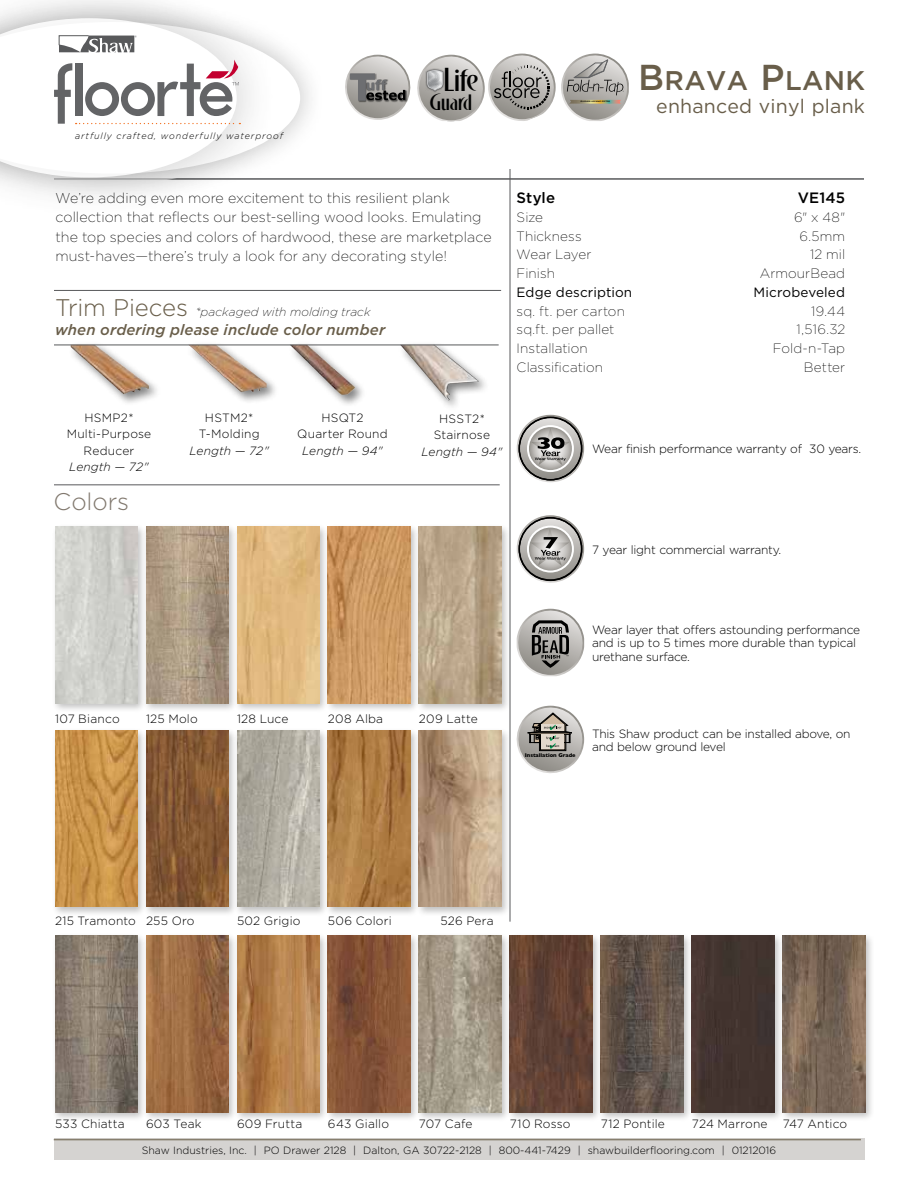
<style>
.page{position:relative;width:918px;height:1188px;background:#fff}
.page>*{position:absolute;margin:0;border:0;box-sizing:border-box;transform-origin:0 0}
.t1{font:32.4px "Bandolero";color:#000}
.t2{font:500 27px "Gotham";letter-spacing:.015em;color:#695e4a}
.t3{font:300 24px "Gotham";letter-spacing:-.005em;color:#81786e}
.t4{font:23.25px "Bandolero";letter-spacing:-.005em;color:#000}
.t5{font:19.5px "Gotham";letter-spacing:.01em;color:#695e4a}
.t6{font:italic 500 15px "Gotham";letter-spacing:.01em;color:#695e4a}
.t7{font:500 15px "Gotham";letter-spacing:.005em;color:#000}
.t8{font:200 14.25px/19.5px "Gotham";letter-spacing:.005em;color:#000}
.t9{font:200 13.5px "Gotham";letter-spacing:.01em;color:#000}
.t10{font:13.5px "Gotham";letter-spacing:.01em;color:#000}
.t11{font:300 12px/13.5px "Gotham";letter-spacing:-.02em;color:#000}
.t12{font:300 12px/16.5px "Gotham";letter-spacing:.02em;color:#000;text-align:center}
.t13{font:300 12px/16.5px "Gotham";letter-spacing:.015em;color:#000;text-align:center}
.t14{font:italic 300 12px "Gotham";letter-spacing:.005em;color:#000}
.t15{font:italic 200 12px "Gotham";letter-spacing:.01em;color:#000}
.t16{font:300 12px "Gotham";letter-spacing:.01em;color:#000}
.t17{font:300 12px "Gotham";letter-spacing:.005em;color:#000}
.t18{font:300 10.5px "Gotham";color:#000}
.t19{font:italic 300 9px "Gotham";letter-spacing:.1em;color:#000}
.t20{font:700 5.55px "Gill Sans";color:#000}
.t21{font:700 1.95px "Gill Sans Std";color:#000}
.s1{font-size:36px}
.s2{font-weight:300;font-style:normal;font-size:24px;color:#695e4a}
</style>
<div class="page">
<hr style="left:54px;top:178px;width:810px;height:2px;background:#58595b">
<svg style="left:345px;top:53px;width:284px;height:69px"></svg>
<div style="left:0;top:0;width:327px;height:201px;background:#000;opacity:.46"></div>
<svg style="left:281px;top:22px;width:19px;height:152px"></svg>
<div style="left:0;top:0;width:281px;height:223px;background:#000;opacity:.29"></div>
<svg style="left:0;top:18px;width:240px;height:159px"></svg>
<div style="left:416px;top:728px;width:95px;height:189px;background:#000;opacity:.25"></div>
<img style="left:420px;top:730px;width:81px;height:177px">
<div style="left:598px;top:933px;width:95px;height:190px;background:#000;opacity:.25"></div>
<img style="left:602px;top:936px;width:81px;height:176px">
<div style="left:52px;top:933px;width:95px;height:190px;background:#000;opacity:.25"></div>
<img style="left:55px;top:936px;width:82px;height:176px">
<div style="left:234px;top:933px;width:95px;height:190px;background:#000;opacity:.25"></div>
<img style="left:238px;top:936px;width:81px;height:176px">
<div style="left:54px;top:1139px;width:810px;height:21px;background:#d5d3d1"></div>
<hr style="left:54px;top:1139px;width:807px;height:1px;background:#877f6e">
<div style="left:325px;top:933px;width:95px;height:190px;background:#000;opacity:.25"></div>
<img style="left:328px;top:936px;width:82px;height:176px">
<div style="left:507px;top:933px;width:95px;height:190px;background:#000;opacity:.25"></div>
<img style="left:511px;top:936px;width:81px;height:176px">
<div style="left:780px;top:933px;width:95px;height:190px;background:#000;opacity:.25"></div>
<img style="left:784px;top:936px;width:81px;height:176px">
<div style="left:325px;top:524px;width:95px;height:190px;background:#000;opacity:.25"></div>
<img style="left:329px;top:527px;width:81px;height:176px">
<div style="left:52px;top:728px;width:95px;height:189px;background:#000;opacity:.25"></div>
<img style="left:55px;top:730px;width:82px;height:177px">
<div style="left:143px;top:524px;width:95px;height:190px;background:#000;opacity:.25"></div>
<img style="left:147px;top:527px;width:81px;height:176px">
<div style="left:234px;top:728px;width:95px;height:189px;background:#000;opacity:.25"></div>
<img style="left:238px;top:730px;width:81px;height:177px">
<div style="left:143px;top:933px;width:95px;height:190px;background:#000;opacity:.25"></div>
<img style="left:146px;top:936px;width:82px;height:176px">
<div style="left:416px;top:933px;width:95px;height:190px;background:#000;opacity:.25"></div>
<img style="left:419px;top:936px;width:82px;height:176px">
<div style="left:689px;top:933px;width:95px;height:190px;background:#000;opacity:.25"></div>
<img style="left:692px;top:936px;width:82px;height:176px">
<div style="left:234px;top:524px;width:95px;height:190px;background:#000;opacity:.25"></div>
<img style="left:237px;top:527px;width:82px;height:176px">
<div style="left:416px;top:524px;width:95px;height:190px;background:#000;opacity:.25"></div>
<img style="left:419px;top:527px;width:82px;height:176px">
<div style="left:143px;top:728px;width:95px;height:189px;background:#000;opacity:.25"></div>
<img style="left:146px;top:730px;width:82px;height:177px">
<div style="left:325px;top:728px;width:95px;height:189px;background:#000;opacity:.25"></div>
<img style="left:328px;top:730px;width:82px;height:177px">
<div style="left:52px;top:524px;width:95px;height:190px;background:#000;opacity:.25"></div>
<img style="left:55px;top:527px;width:82px;height:176px">
<hr style="left:510px;top:169px;width:1px;height:753px;background:#58595b">
<svg style="left:516px;top:705px;width:69px;height:68px"></svg>
<svg style="left:516px;top:414px;width:69px;height:68px"></svg>
<svg style="left:516px;top:608px;width:69px;height:68px"></svg>
<div style="left:186px;top:341px;width:93px;height:63px;background:#000;opacity:.5"></div>
<img style="left:188px;top:346px;width:79px;height:46px">
<div style="left:288px;top:341px;width:79px;height:66px;background:#000;opacity:.5"></div>
<img style="left:290px;top:346px;width:65px;height:49px">
<div style="left:398px;top:341px;width:92px;height:71px;background:#000;opacity:.5"></div>
<img style="left:400px;top:346px;width:78px;height:54px">
<div style="left:68px;top:341px;width:93px;height:65px;background:#000;opacity:.5"></div>
<img style="left:71px;top:346px;width:70px;height:48px">
<hr style="left:54px;top:345px;width:445px;height:1px;background:#58595b">
<hr style="left:54px;top:485px;width:446px;height:1px;background:#58595b">
<hr style="left:54px;top:290px;width:447px;height:1px;background:#58595b">
<svg style="left:516px;top:515px;width:69px;height:68px"></svg>
<p class="t19" style="left:75px;top:130px;width:209px">artfully crafted, wonderfully waterproof</p>
<h1 class="t1" style="left:444px;top:62px;width:36px">Life</h1>
<h3 class="t4" style="left:430px;top:89px;width:44px">Guard</h3>
<p class="t21" style="left:580px;top:101px;width:31px">GLUELESS LOCKING SYSTEM</p>
<h2 class="t2" style="left:638px;top:63px;width:228px"><span class="s1">B</span>RAVA <span class="s1">P</span>LANK</h2>
<h3 class="t5" style="left:656px;top:94px;width:210px">enhanced vinyl plank</h3>
<p class="t8" style="left:56px;top:187px;width:438px">We’re adding even more excitement to this resilient plank collection that reflects our best-selling wood looks. Emulating the top species and colors of hardwood, these are marketplace must-haves—there’s truly a look for any decorating style!</p>
<p class="t15" style="left:55px;top:304px;width:317px"><span class="s2">Trim Pieces</span> *packaged with molding track</p>
<p class="t6" style="left:55px;top:320px;width:332px">when ordering please include color number</p>
<p class="t7" style="left:517px;top:188px;width:40px">Style</p>
<p class="t7" style="left:798px;top:188px;width:49px">VE145</p>
<p class="t9" style="left:517px;top:209px;width:28px">Size</p>
<p class="t9" style="left:794px;top:209px;width:53px">6" x 48"</p>
<p class="t9" style="left:517px;top:227px;width:67px">Thickness</p>
<p class="t9" style="left:799px;top:227px;width:47px">6.5mm</p>
<p class="t9" style="left:517px;top:246px;width:76px">Wear Layer</p>
<p class="t9" style="left:810px;top:246px;width:37px">12 mil</p>
<p class="t9" style="left:517px;top:265px;width:40px">Finish</p>
<p class="t9" style="left:760px;top:265px;width:87px">ArmourBead</p>
<p class="t10" style="left:517px;top:283px;width:117px">Edge description</p>
<p class="t10" style="left:754px;top:283px;width:93px">Microbeveled</p>
<p class="t9" style="left:517px;top:302px;width:110px">sq. ft. per carton</p>
<p class="t9" style="left:811px;top:302px;width:36px">19.44</p>
<p class="t9" style="left:517px;top:321px;width:99px">sq.ft. per pallet</p>
<p class="t9" style="left:797px;top:321px;width:50px">1,516.32</p>
<p class="t9" style="left:517px;top:340px;width:73px">Installation</p>
<p class="t9" style="left:773px;top:340px;width:74px">Fold-n-Tap</p>
<p class="t9" style="left:517px;top:359px;width:88px">Classification</p>
<p class="t9" style="left:804px;top:359px;width:43px">Better</p>
<p class="t12" style="left:67px;top:409px;width:86px">HSMP2*<br>Multi-Purpose<br>Reducer</p>
<p class="t14" style="left:69px;top:459px;width:81px">Length — 72"</p>
<h3 class="t3" style="left:54px;top:487px;width:77px">Colors</h3>
<p class="t13" style="left:199px;top:409px;width:62px">HSTM2*<br>T-Molding</p>
<p class="t14" style="left:189px;top:443px;width:81px">Length — 72"</p>
<p class="t12" style="left:297px;top:409px;width:92px">HSQT2<br>Quarter Round</p>
<p class="t14" style="left:302px;top:443px;width:82px">Length — 94"</p>
<p class="t13" style="left:434px;top:410px;width:58px">HSST2*<br>Stairnose</p>
<p class="t14" style="left:422px;top:444px;width:82px">Length — 94"</p>
<p class="t11" style="left:592px;top:442px;width:271px">Wear finish performance warranty of 30 years.</p>
<p class="t11" style="left:592px;top:543px;width:191px">7 year light commercial warranty.</p>
<p class="t12" style="left:55px;top:710px;width:66px">107 Bianco</p>
<p class="t11" style="left:146px;top:711px;width:53px">125 Molo</p>
<p class="t11" style="left:328px;top:711px;width:57px">208 Alba</p>
<p class="t11" style="left:237px;top:711px;width:53px">128 Luce</p>
<p class="t12" style="left:419px;top:710px;width:60px">209 Latte</p>
<p class="t11" style="left:592px;top:622px;width:270px">Wear layer that offers astounding performance and is up to 5 times more durable than typical urethane surface.</p>
<p class="t20" style="left:525px;top:752px;width:52px">Installation Grade</p>
<p class="t11" style="left:592px;top:726px;width:260px">This Shaw product can be installed above, on and below ground level</p>
<p class="t12" style="left:55px;top:912px;width:82px">215 Tramonto</p>
<p class="t11" style="left:146px;top:913px;width:50px">255 Oro</p>
<p class="t16" style="left:237px;top:913px;width:65px">502 Grigio</p>
<p class="t12" style="left:328px;top:912px;width:65px">506 Colori</p>
<p class="t11" style="left:441px;top:913px;width:55px">526 Pera</p>
<p class="t11" style="left:146px;top:1117px;width:57px">603 Teak</p>
<p class="t11" style="left:419px;top:1117px;width:55px">707 Cafe</p>
<p class="t13" style="left:692px;top:1115px;width:77px">724 Marrone</p>
<p class="t13" style="left:55px;top:1115px;width:71px">533 Chiatta</p>
<p class="t12" style="left:237px;top:1115px;width:67px">609 Frutta</p>
<p class="t16" style="left:601px;top:1116px;width:66px">712 Pontile</p>
<p class="t18" style="left:142px;top:1144px;width:636px">Shaw Industries, Inc. | PO Drawer 2128 | Dalton, GA 30722-2128 | 800-441-7429 | shawbuilderflooring.com | 01212016</p>
<p class="t13" style="left:328px;top:1115px;width:63px">643 Giallo</p>
<p class="t13" style="left:510px;top:1115px;width:62px">710 Rosso</p>
<p class="t17" style="left:783px;top:1116px;width:66px">747 Antico</p>
</div>
